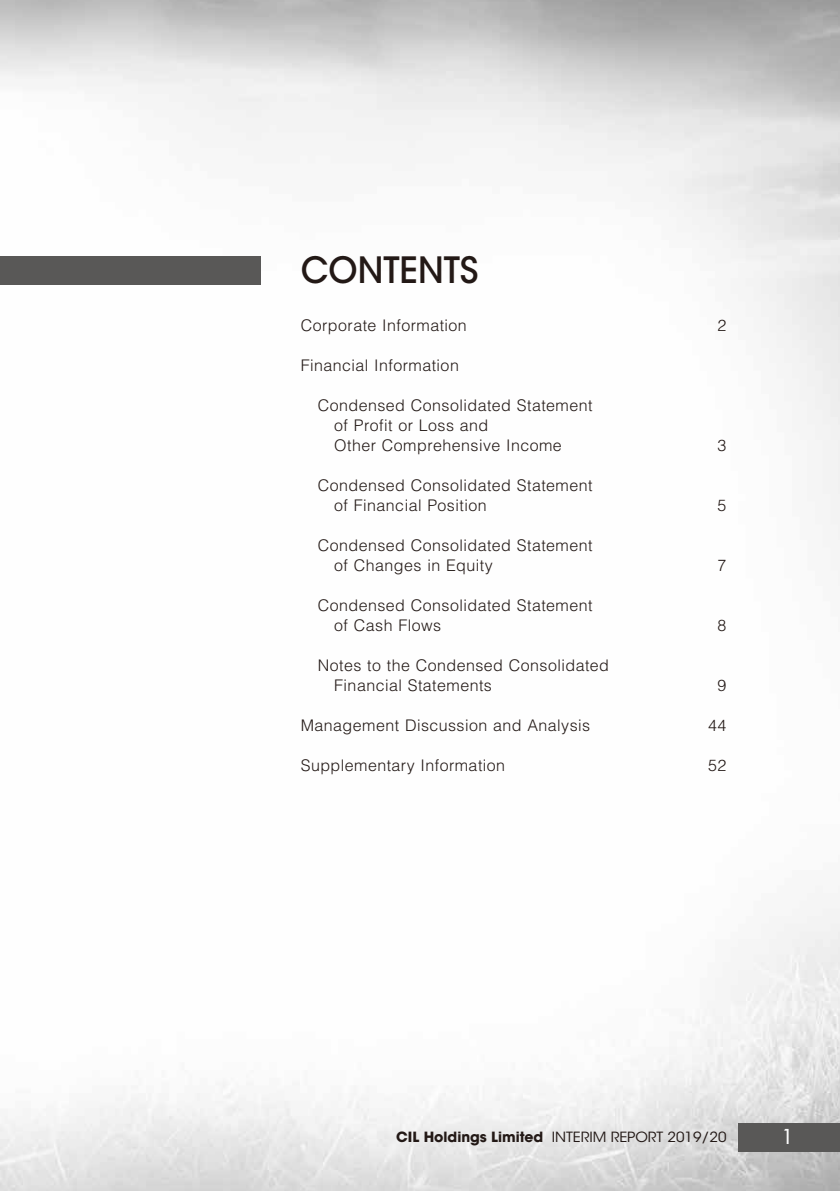
<style>
.page{position:relative;width:840px;height:1191px;background:#fff}
.page>*{position:absolute;margin:0;border:0;box-sizing:border-box;transform-origin:0 0}
.t1{font:500 36px "ITC Avant Garde Std";color:#231916;scale:.95 1}
.t2{font:500 20px "Futura Std";color:#fff}
.t3{font:300 16px "Helvetica LT Std";letter-spacing:.03em;color:#231916}
.t4{font:14px "ITC Avant Garde Std";color:#231916;scale:1.05 1}
.s1{font-weight:700}
</style>
<div class="page">
<img style="left:1px;top:0;width:838px;height:1191px">
<div style="left:737px;top:1123px;width:102px;height:28px;background:#595857"></div>
<div style="left:0;top:257px;width:260px;height:28px;background:#595857"></div>
<p class="t1" style="left:300px;top:247px;width:189px">CONTENTS</p>
<p class="t3" style="left:300px;top:315px;width:167px">Corporate Information</p>
<p class="t3" style="left:717px;top:315px;width:10px">2</p>
<p class="t3" style="left:300px;top:355px;width:159px">Financial Information</p>
<p class="t3" style="left:317px;top:395px;width:276px">Condensed Consolidated Statement</p>
<p class="t3" style="left:334px;top:415px;width:155px">of Profit or Loss and</p>
<p class="t3" style="left:334px;top:435px;width:229px">Other Comprehensive Income</p>
<p class="t3" style="left:717px;top:435px;width:10px">3</p>
<p class="t3" style="left:317px;top:475px;width:276px">Condensed Consolidated Statement</p>
<p class="t3" style="left:334px;top:495px;width:154px">of Financial Position</p>
<p class="t3" style="left:717px;top:495px;width:10px">5</p>
<p class="t3" style="left:317px;top:535px;width:276px">Condensed Consolidated Statement</p>
<p class="t3" style="left:334px;top:555px;width:160px">of Changes in Equity</p>
<p class="t3" style="left:717px;top:555px;width:10px">7</p>
<p class="t3" style="left:317px;top:595px;width:276px">Condensed Consolidated Statement</p>
<p class="t3" style="left:334px;top:615px;width:108px">of Cash Flows</p>
<p class="t3" style="left:717px;top:615px;width:10px">8</p>
<p class="t3" style="left:317px;top:655px;width:292px">Notes to the Condensed Consolidated</p>
<p class="t3" style="left:334px;top:675px;width:159px">Financial Statements</p>
<p class="t3" style="left:717px;top:675px;width:10px">9</p>
<p class="t3" style="left:300px;top:715px;width:291px">Management Discussion and Analysis</p>
<p class="t3" style="left:707px;top:715px;width:20px">44</p>
<p class="t3" style="left:300px;top:755px;width:206px">Supplementary Information</p>
<p class="t3" style="left:707px;top:755px;width:20px">52</p>
<p class="t4" style="left:396px;top:1128px;width:316px"><span class="s1">CIL Holdings Limited</span> INTERIM REPORT 2019/20</p>
<p class="t2" style="left:781px;top:1123px;width:13px">1</p>
</div>
